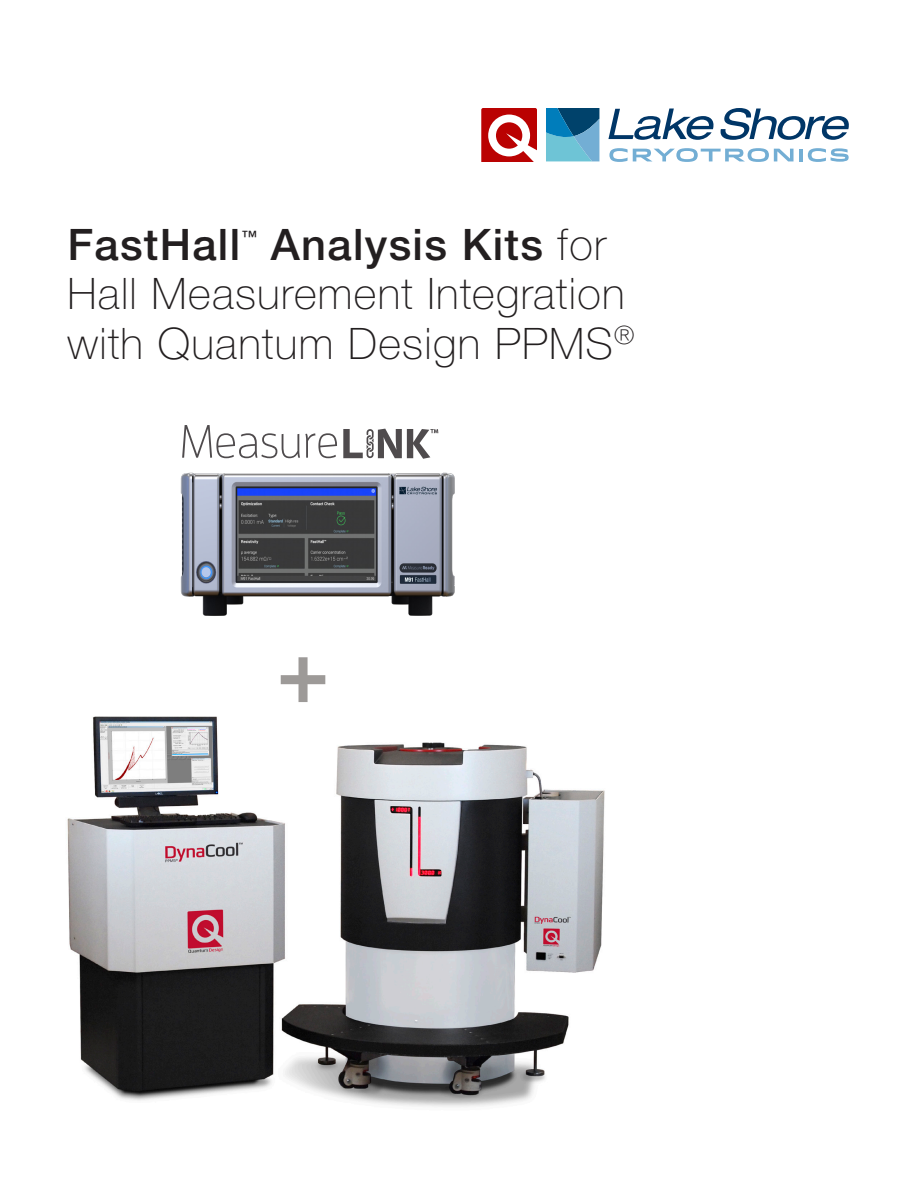
<style>
.page{position:relative;width:918px;height:1188px;background:#fff}
.page>*{position:absolute;margin:0;border:0;box-sizing:border-box;transform-origin:0 0}
.Hero_Block{font:500 88.5px "Helvetica Neue LT Std";color:#9d9a98}
.Hero_Block-2{font:100 43.5px/49.5px "Helvetica Neue LTW1 G";letter-spacing:.03em;color:#231f20}
.Hero_Block-3{font:500 43.5px "Helvetica Neue LT Std";letter-spacing:.03em;color:#231f20}
.Hero_Block-4{font:500 15.75px "Helvetica Neue LT Std";color:#231f20}
.s1{font-family:"Helvetica Neue LTW1 G";font-weight:100}
</style>
<div class="page">
<svg style="left:481px;top:108px;width:56px;height:54px"></svg>
<svg style="left:546px;top:108px;width:53px;height:53px;background:#3d8eb3"></svg>
<svg style="left:608px;top:108px;width:241px;height:32px"></svg>
<svg style="left:609px;top:148px;width:185px;height:14px"></svg>
<hr style="left:799px;top:149px;width:4px;height:12px;background:#73aed4">
<svg style="left:808px;top:148px;width:41px;height:14px"></svg>
<img style="left:67px;top:716px;width:538px;height:391px">
<svg style="left:182px;top:425px;width:155px;height:33px"></svg>
<svg style="left:343px;top:429px;width:95px;height:30px"></svg>
<img style="left:180px;top:472px;width:275px;height:144px">
<p class="Hero_Block-3" style="left:68px;top:218px;width:174px">FastHall</p>
<p class="Hero_Block-4" style="left:242px;top:227px;width:17px">™</p>
<p class="Hero_Block-3" style="left:271px;top:218px;width:337px">Analysis Kits <span class="s1">for</span></p>
<p class="Hero_Block-2" style="left:68px;top:269px;width:569px">Hall Measurement Integration with Quantum Design PPMS<sup>®</sup></p>
<p class="Hero_Block" style="left:276px;top:618px;width:55px">+</p>
</div>
